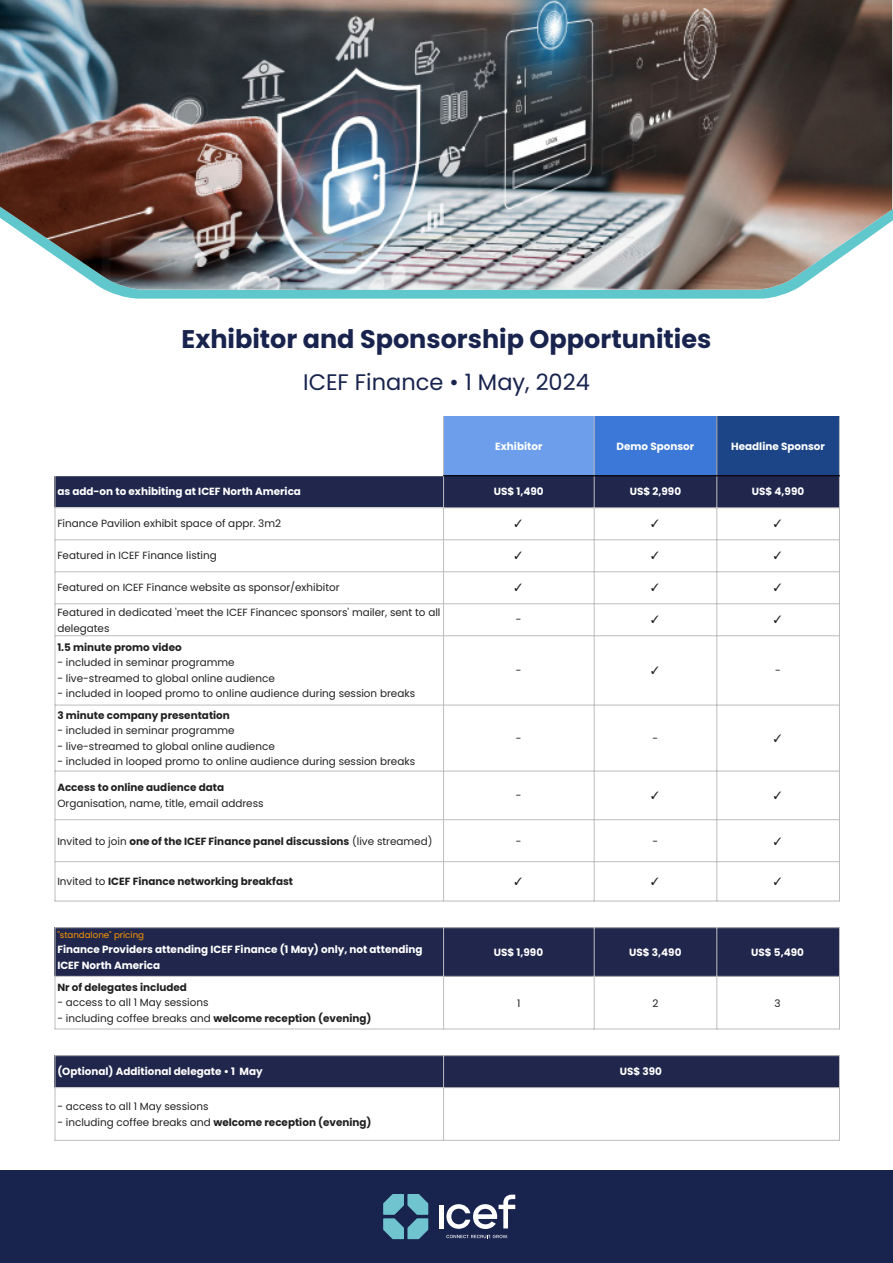
<style>
.page{position:relative;width:893px;height:1263px;background:#fff}
.page>*{position:absolute;margin:0;border:0;box-sizing:border-box;transform-origin:0 0}
.t1{font:700 25.5px "Poppins";color:#18234e}
.t2{font:22.5px "Poppins";color:#18234e}
.t3{font:10.35px/15.6px "Poppins";color:#212121}
.t4{font:700 10.35px/15.6px "Poppins";color:#fff}
.t5{font:700 10.35px "Poppins";color:#212121}
.t6{font:700 10.35px "Poppins";color:#fefffe}
.t7{font:10.35px "MS P Gothic";color:#212121}
.t8{font:8.7px "Poppins";color:#f90}
.s1{font-weight:400}
.s2{font-weight:700}
</style>
<div class="page">
<svg style="left:105px;top:290px;width:689px;height:9px;fill:#60c7cd"></svg>
<img style="left:0;top:0;width:892px;height:290px">
<div style="left:443px;top:416px;width:151px;height:60px;background:#6d9eeb"></div>
<div style="left:594px;top:416px;width:123px;height:60px;background:#3c78d8"></div>
<div style="left:716px;top:416px;width:124px;height:60px;background:#1c4587"></div>
<div style="left:55px;top:475px;width:785px;height:33px;background:#20264c"></div>
<div style="left:55px;top:927px;width:785px;height:50px;background:#20264c"></div>
<div style="left:55px;top:1055px;width:785px;height:33px;background:#20264c"></div>
<hr style="left:55px;top:416px;width:1px;height:485px;background:#bdbdbd">
<hr style="left:55px;top:927px;width:1px;height:102px;background:#bdbdbd">
<hr style="left:55px;top:1055px;width:1px;height:85px;background:#bdbdbd">
<hr style="left:55px;top:416px;width:389px;height:1px;background:#bdbdbd">
<hr style="left:55px;top:475px;width:388px;height:1px;background:#bdbdbd">
<hr style="left:443px;top:416px;width:1px;height:59px;background:#bdbdbd">
<hr style="left:443px;top:476px;width:1px;height:425px;background:#bdbdbd">
<hr style="left:443px;top:927px;width:1px;height:102px;background:#bdbdbd">
<hr style="left:443px;top:1055px;width:1px;height:85px;background:#bdbdbd">
<hr style="left:594px;top:416px;width:1px;height:59px;background:#bdbdbd">
<hr style="left:594px;top:476px;width:1px;height:425px;background:#bdbdbd">
<hr style="left:594px;top:927px;width:1px;height:102px;background:#bdbdbd">
<hr style="left:716px;top:416px;width:1px;height:59px;background:#bdbdbd">
<hr style="left:716px;top:476px;width:1px;height:425px;background:#bdbdbd">
<hr style="left:716px;top:927px;width:1px;height:102px;background:#bdbdbd">
<hr style="left:839px;top:416px;width:1px;height:59px;background:#bdbdbd">
<hr style="left:55px;top:507px;width:785px;height:1px;background:#bdbdbd">
<hr style="left:55px;top:539px;width:785px;height:1px;background:#bdbdbd">
<hr style="left:55px;top:571px;width:785px;height:1px;background:#bdbdbd">
<hr style="left:55px;top:603px;width:785px;height:1px;background:#bdbdbd">
<hr style="left:55px;top:635px;width:785px;height:1px;background:#bdbdbd">
<hr style="left:55px;top:705px;width:785px;height:1px;background:#bdbdbd">
<hr style="left:55px;top:771px;width:785px;height:1px;background:#bdbdbd">
<hr style="left:55px;top:819px;width:785px;height:1px;background:#bdbdbd">
<hr style="left:55px;top:861px;width:785px;height:1px;background:#bdbdbd">
<hr style="left:55px;top:901px;width:785px;height:1px;background:#bdbdbd">
<hr style="left:839px;top:476px;width:1px;height:425px;background:#bdbdbd">
<hr style="left:55px;top:927px;width:785px;height:1px;background:#bdbdbd">
<hr style="left:55px;top:976px;width:785px;height:1px;background:#bdbdbd">
<hr style="left:55px;top:1029px;width:785px;height:1px;background:#bdbdbd">
<hr style="left:839px;top:927px;width:1px;height:102px;background:#bdbdbd">
<hr style="left:55px;top:1055px;width:785px;height:1px;background:#bdbdbd">
<hr style="left:55px;top:1087px;width:785px;height:1px;background:#bdbdbd">
<hr style="left:55px;top:1140px;width:785px;height:1px;background:#bdbdbd">
<hr style="left:839px;top:1055px;width:1px;height:85px;background:#bdbdbd">
<hr style="left:443px;top:475px;width:397px;height:1px;background:#000">
<div style="left:0;top:1170px;width:893px;height:93px;background:#18234e"></div>
<svg style="left:446px;top:1235px;width:62px;height:3px"></svg>
<svg style="left:383px;top:1194px;width:45px;height:45px"></svg>
<div style="left:439px;top:1205px;width:5px;height:23px;background:#fff"></div>
<svg style="left:446px;top:1194px;width:69px;height:35px"></svg>
<div style="left:34px;top:402px;width:408px;height:73px;background:#fff"></div>
<h1 class="t1" style="left:182px;top:327px;width:531px">Exhibitor and Sponsorship Opportunities</h1>
<h2 class="t2" style="left:303px;top:373px;width:288px">ICEF Finance • 1 May, 2024</h2>
<p class="t6" style="left:495px;top:440px;width:49px">Exhibitor</p>
<p class="t6" style="left:616px;top:440px;width:79px">Demo Sponsor</p>
<p class="t6" style="left:731px;top:440px;width:95px">Headline Sponsor</p>
<p class="t4" style="left:57px;top:484px;width:245px">as add-on to exhibiting at ICEF North America</p>
<p class="t4" style="left:494px;top:484px;width:51px">US$ 1,490</p>
<p class="t4" style="left:630px;top:484px;width:53px">US$ 2,990</p>
<p class="t4" style="left:752px;top:484px;width:54px">US$ 4,990</p>
<p class="t3" style="left:57px;top:516px;width:225px">Finance Pavilion exhibit space of appr. 3m2</p>
<p class="t7" style="left:513px;top:518px;width:12px">✓</p>
<p class="t7" style="left:650px;top:518px;width:12px">✓</p>
<p class="t7" style="left:772px;top:518px;width:12px">✓</p>
<p class="t3" style="left:57px;top:548px;width:161px">Featured in ICEF Finance listing</p>
<p class="t7" style="left:513px;top:550px;width:12px">✓</p>
<p class="t7" style="left:650px;top:550px;width:12px">✓</p>
<p class="t7" style="left:772px;top:550px;width:12px">✓</p>
<p class="t3" style="left:57px;top:580px;width:284px">Featured on ICEF Finance website as sponsor/exhibitor</p>
<p class="t7" style="left:513px;top:582px;width:12px">✓</p>
<p class="t7" style="left:650px;top:582px;width:12px">✓</p>
<p class="t7" style="left:772px;top:582px;width:12px">✓</p>
<p class="t3" style="left:57px;top:605px;width:385px">Featured in dedicated 'meet the ICEF Financec sponsors' mailer, sent to all delegates</p>
<p class="t3" style="left:516px;top:612px;width:7px">-</p>
<p class="t7" style="left:650px;top:614px;width:12px">✓</p>
<p class="t7" style="left:772px;top:614px;width:12px">✓</p>
<p class="t5" style="left:57px;top:641px;width:126px">1.5 minute promo video</p>
<p class="t3" style="left:57px;top:655px;width:179px">- included in seminar programme</p>
<p class="t3" style="left:57px;top:670px;width:219px">- live-streamed to global online audience</p>
<p class="t3" style="left:57px;top:686px;width:359px">- included in looped promo to online audience during session breaks</p>
<p class="t3" style="left:516px;top:663px;width:7px">-</p>
<p class="t7" style="left:650px;top:665px;width:12px">✓</p>
<p class="t3" style="left:775px;top:663px;width:7px">-</p>
<p class="t5" style="left:57px;top:709px;width:174px">3 minute company presentation</p>
<p class="t3" style="left:57px;top:723px;width:179px">- included in seminar programme</p>
<p class="t3" style="left:57px;top:738px;width:219px">- live-streamed to global online audience</p>
<p class="t3" style="left:57px;top:754px;width:359px">- included in looped promo to online audience during session breaks</p>
<p class="t5" style="left:57px;top:782px;width:168px">Access to online audience data</p>
<p class="t3" style="left:57px;top:795px;width:208px">Organisation, name, title, email address</p>
<p class="t3" style="left:516px;top:731px;width:7px">-</p>
<p class="t3" style="left:652px;top:731px;width:7px">-</p>
<p class="t7" style="left:772px;top:733px;width:12px">✓</p>
<p class="t3" style="left:516px;top:788px;width:7px">-</p>
<p class="t7" style="left:650px;top:790px;width:12px">✓</p>
<p class="t7" style="left:772px;top:790px;width:12px">✓</p>
<p class="t5" style="left:57px;top:835px;width:377px"><span class="s1">Invited to join</span> one of the ICEF Finance panel discussions <span class="s1">(live streamed)</span></p>
<p class="t3" style="left:516px;top:833px;width:7px">-</p>
<p class="t3" style="left:652px;top:833px;width:7px">-</p>
<p class="t7" style="left:772px;top:836px;width:12px">✓</p>
<p class="t5" style="left:57px;top:876px;width:237px"><span class="s1">Invited to</span> ICEF Finance networking breakfast</p>
<p class="t7" style="left:513px;top:876px;width:12px">✓</p>
<p class="t7" style="left:650px;top:876px;width:12px">✓</p>
<p class="t7" style="left:772px;top:876px;width:12px">✓</p>
<p class="t8" style="left:57px;top:930px;width:88px">"standalone" pricing</p>
<p class="t4" style="left:57px;top:941px;width:367px">Finance Providers attending ICEF Finance (1 May) only, not attending<br>ICEF North America</p>
<p class="t4" style="left:494px;top:944px;width:51px">US$ 1,990</p>
<p class="t4" style="left:629px;top:944px;width:54px">US$ 3,490</p>
<p class="t4" style="left:751px;top:944px;width:54px">US$ 5,490</p>
<p class="t5" style="left:57px;top:981px;width:131px">Nr of delegates included</p>
<p class="t3" style="left:57px;top:995px;width:153px">- access to all 1 May sessions</p>
<p class="t3" style="left:57px;top:1010px;width:316px">- including coffee breaks and <span class="s2">welcome reception (evening)</span></p>
<p class="t3" style="left:517px;top:995px;width:5px">1</p>
<p class="t3" style="left:652px;top:995px;width:7px">2</p>
<p class="t3" style="left:774px;top:995px;width:8px">3</p>
<p class="t4" style="left:57px;top:1064px;width:207px">(Optional) Additional delegate • 1 May</p>
<p class="t4" style="left:620px;top:1064px;width:44px">US$ 390</p>
<p class="t3" style="left:57px;top:1098px;width:153px">- access to all 1 May sessions</p>
<p class="t3" style="left:57px;top:1114px;width:316px">- including coffee breaks and <span class="s2">welcome reception (evening)</span></p>
</div>
